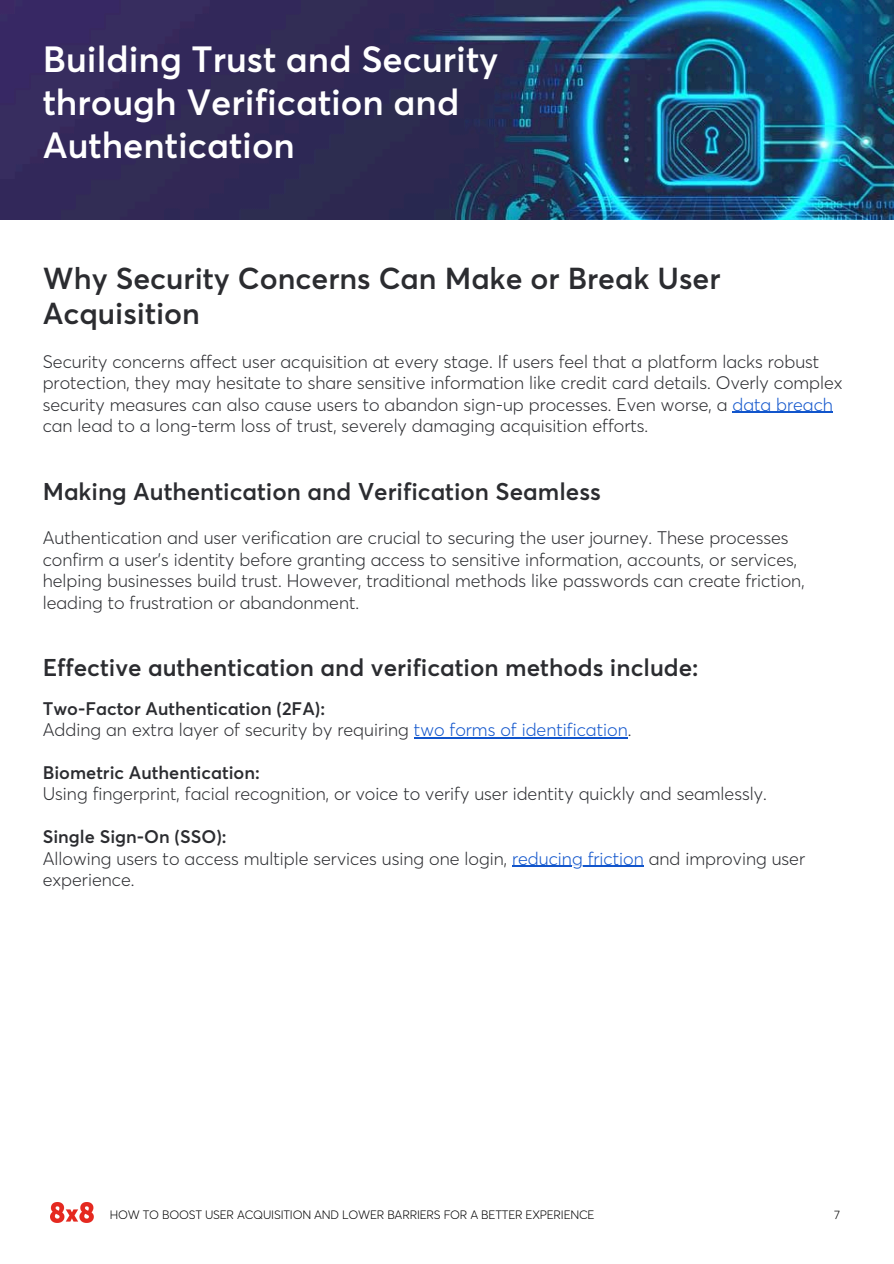
<style>
.page{position:relative;width:894px;height:1264px;background:#fff}
.page>*{position:absolute;margin:0;border:0;box-sizing:border-box;transform-origin:0 0}
.t1{font:600 36px/42.8px "Averta";color:#fff}
.t2{font:600 30px/34.8px "Averta";color:#2b2c30}
.t3{font:600 24px "Averta";color:#2b2c30}
.t4{font:300 18px/21.3px "Averta";color:#2b2c30}
.t5{font:300 12px "Averta";letter-spacing:-.015em;color:#000}
.s1{color:#15c}
.s2{font-weight:600}
</style>
<div class="page">
<img style="left:50px;top:1202px;width:43px;height:20px">
<img style="left:0;top:0;width:893px;height:219px">
<hr style="left:732px;top:412px;width:100px;height:1px;background:#15c">
<hr style="left:414px;top:737px;width:213px;height:1px;background:#15c">
<hr style="left:512px;top:865px;width:131px;height:1px;background:#15c">
<h4 class="t1" style="left:43px;top:38px;width:457px">Building Trust and Security through Verification and<br>Authentication</h4>
<h3 class="t2" style="left:43px;top:261px;width:679px">Why Security Concerns Can Make or Break User<br>Acquisition</h3>
<h4 class="t4" style="left:43px;top:351px;width:801px">Security concerns affect user acquisition at every stage. If users feel that a platform lacks robust protection, they may hesitate to share sensitive information like credit card details. Overly complex security measures can also cause users to abandon sign-up processes. Even worse, a <span class="s1">data breach </span>can lead to a long-term loss of trust, severely damaging acquisition efforts.</h4>
<h3 class="t3" style="left:43px;top:477px;width:559px">Making Authentication and Verification Seamless</h3>
<h4 class="t4" style="left:43px;top:527px;width:763px">Authentication and user verification are crucial to securing the user journey. These processes confirm a user's identity before granting access to sensitive information, accounts, or services, helping businesses build trust. However, traditional methods like passwords can create friction, leading to frustration or abandonment.</h4>
<h4 class="t3" style="left:43px;top:653px;width:657px">Effective authentication and verification methods include:</h4>
<p class="t4" style="left:43px;top:697px;width:590px"><span class="s2">Two-Factor Authentication (2FA):<br></span>Adding an extra layer of security by requiring <span class="s1">two forms of identification</span>.</p>
<p class="t4" style="left:43px;top:762px;width:725px"><span class="s2">Biometric Authentication:<br></span>Using fingerprint, facial recognition, or voice to verify user identity quickly and seamlessly.</p>
<p class="t4" style="left:43px;top:826px;width:763px"><span class="s2">Single Sign-On (SSO):<br></span>Allowing users to access multiple services using one login, <span class="s1">reducing friction</span> and improving user experience.</p>
<p class="t5" style="left:110px;top:1206px;width:486px">HOW TO BOOST USER ACQUISITION AND LOWER BARRIERS FOR A BETTER EXPERIENCE</p>
<h4 class="t5" style="left:833px;top:1209px;width:7px">7</h4>
</div>
